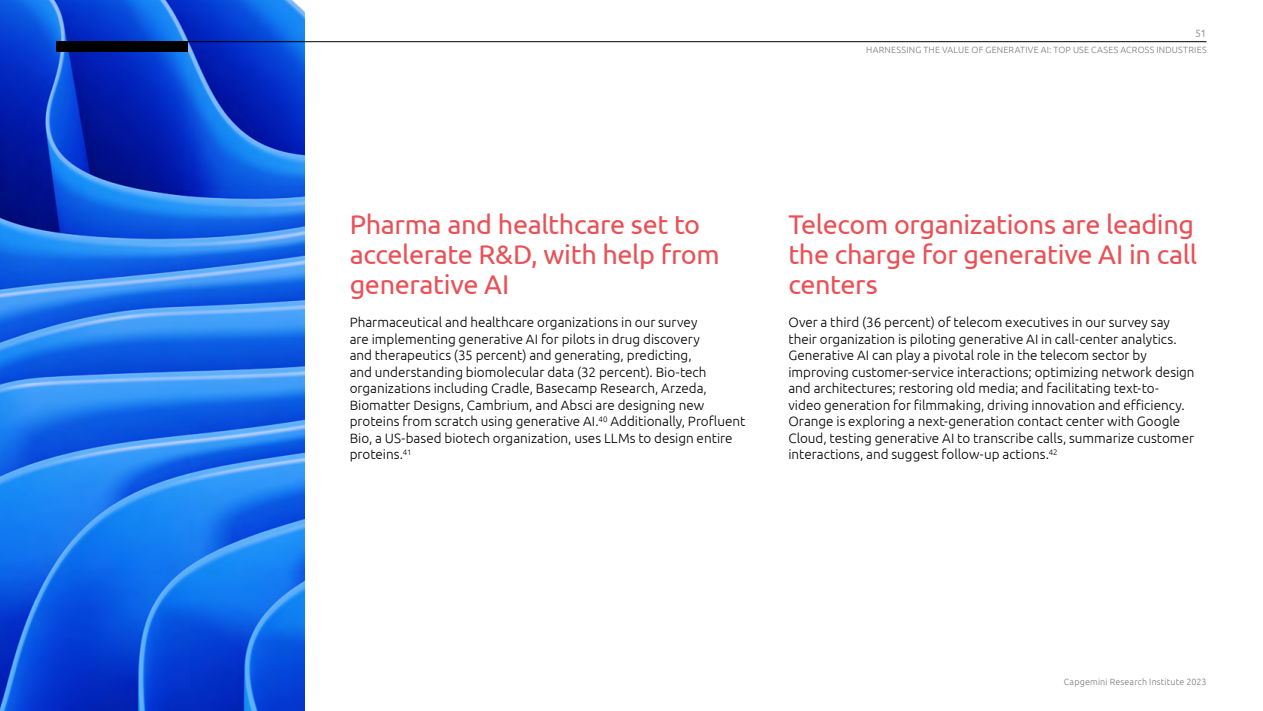
<style>
.page{position:relative;width:1263px;height:711px;background:#fff}
.page>*{position:absolute;margin:0;border:0;box-sizing:border-box;transform-origin:0 0}
.t1{font:27px/30px "Ubuntu";letter-spacing:-.015em;color:#ea5156}
.t2{font:300 13.5px/16.5px "Ubuntu";color:#000}
.t3{font:10.5px "Ubuntu";color:#9d9d9c}
.t4{font:300 9px "Ubuntu";letter-spacing:.02em;color:#7c7b7b}
</style>
<div class="page">
<img style="left:0;top:0;width:304px;height:710px">
<div style="left:56px;top:41px;width:131px;height:11px;background:#000"></div>
<hr style="left:186px;top:41px;width:1020px;height:1px;background:#000">
<p class="t3" style="left:1195px;top:27px;width:13px">51</p>
<p class="t4" style="left:866px;top:44px;width:342px">HARNESSING THE VALUE OF GENERATIVE AI: TOP USE CASES ACROSS INDUSTRIES</p>
<h1 class="t1" style="left:350px;top:208px;width:372px">Pharma and healthcare set to accelerate R&amp;D, with help from generative AI</h1>
<p class="t2" style="left:350px;top:313px;width:397px">Pharmaceutical and healthcare organizations in our survey<br>are implementing generative AI for pilots in drug discovery<br>and therapeutics (35 percent) and generating, predicting,<br>and understanding biomolecular data (32 percent). Bio-tech organizations including Cradle, Basecamp Research, Arzeda, Biomatter Designs, Cambrium, and Absci are designing new proteins from scratch using generative AI.<sup>40</sup> Additionally, Profluent Bio, a US-based biotech organization, uses LLMs to design entire proteins.<sup>41</sup></p>
<h1 class="t1" style="left:788px;top:208px;width:410px;text-align:justify">Telecom organizations are leading the charge for generative AI in call centers</h1>
<p class="t2" style="left:788px;top:313px;width:408px">Over a third (36 percent) of telecom executives in our survey say their organization is piloting generative AI in call-center analytics.<br>Generative AI can play a pivotal role in the telecom sector by improving customer-service interactions; optimizing network design and architectures; restoring old media; and facilitating text-to&shy;video generation for filmmaking, driving innovation and efficiency.<br>Orange is exploring a next-generation contact center with Google Cloud, testing generative AI to transcribe calls, summarize customer interactions, and suggest follow-up actions.<sup>42</sup></p>
<p class="t4" style="left:1064px;top:676px;width:144px">Capgemini Research Institute 2023</p>
</div>
